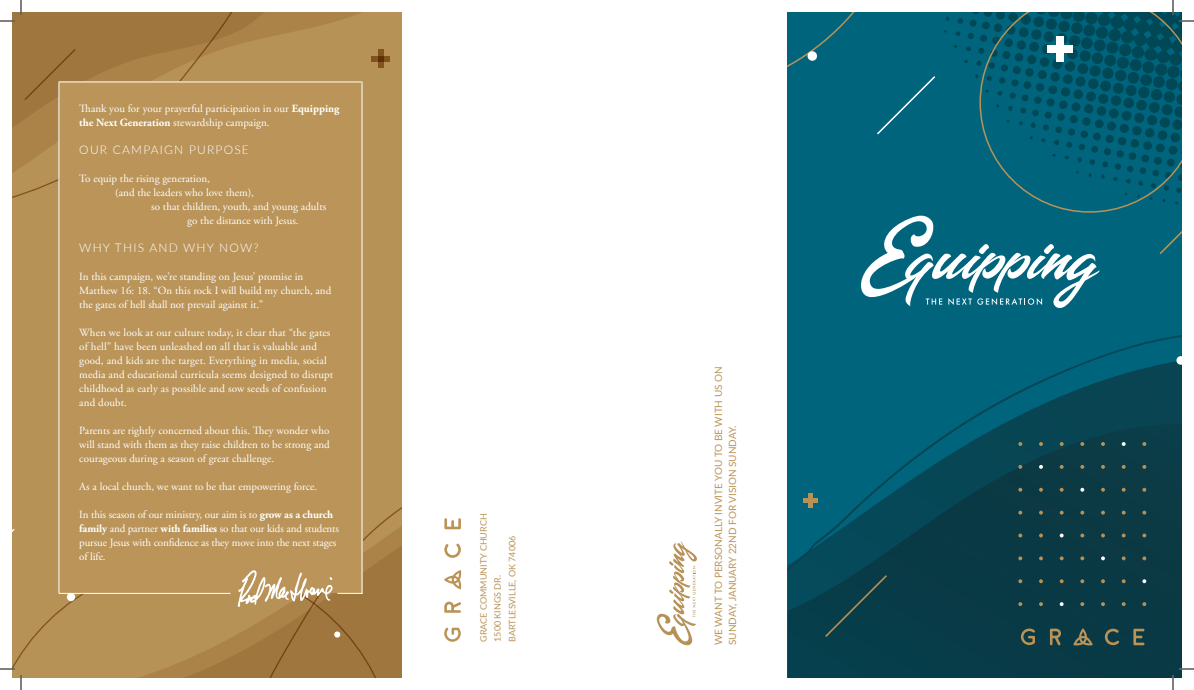
<style>
.page{position:relative;width:1194px;height:690px;background:#fff}
.page>*{position:absolute;margin:0;border:0;box-sizing:border-box;transform-origin:0 0}
.t1{font:300 12px "Lato";letter-spacing:.1em;color:#fff}
.t2{font:11px/14px "Adobe Garamond Pro";color:#fff}
.t3{font:10px/14px "Lato";color:#ba9458}
.t4{font:9px/14.2px "Lato";color:#ba9458}
.s1{font-weight:700}
</style>
<div class="page">
<div style="left:788px;top:12px;width:394px;height:245px;background:#00647d"></div>
<svg style="left:972px;top:12px;width:7px;height:2px"></svg>
<div style="left:970px;top:20px;width:7px;height:7px;background:#014857;border-radius:50%"></div>
<div style="left:978px;top:48px;width:7px;height:6px;background:#005265;border-radius:50%"></div>
<svg style="left:968px;top:33px;width:6px;height:6px"></svg>
<svg style="left:957px;top:18px;width:6px;height:6px"></svg>
<svg style="left:976px;top:61px;width:3px;height:5px"></svg>
<svg style="left:966px;top:46px;width:5px;height:5px"></svg>
<svg style="left:955px;top:31px;width:5px;height:5px"></svg>
<svg style="left:946px;top:17px;width:4px;height:4px"></svg>
<svg style="left:975px;top:74px;width:4px;height:5px"></svg>
<svg style="left:788px;top:12px;width:147px;height:122px"></svg>
<svg style="left:979px;top:12px;width:203px;height:201px"></svg>
<div style="left:281px;top:12px;width:121px;height:270px;background:#b79257"></div>
<svg style="left:255px;top:12px;width:26px;height:69px;background:#b28c51"></svg>
<div style="left:12px;top:367px;width:46px;height:195px;background:#b79257"></div>
<div style="left:17px;top:420px;width:41px;height:142px;background:#b79257"></div>
<svg style="left:12px;top:562px;width:238px;height:116px;background:#b48f54"></svg>
<div style="left:67px;top:593px;width:8px;height:8px;background:#fff;border-radius:50%"></div>
<div style="left:378px;top:49px;width:5px;height:19px;background:#83531d"></div>
<svg style="left:371px;top:56px;width:19px;height:6px"></svg>
<svg style="left:12px;top:529px;width:3px;height:50px"></svg>
<svg style="left:250px;top:319px;width:152px;height:359px;background:#a98148"></svg>
<svg style="left:12px;top:12px;width:243px;height:298px;background:#a88147"></svg>
<div style="left:59px;top:81px;width:303px;height:512px;background:#ba9458"></div>
<svg style="left:657px;top:542px;width:40px;height:103px"></svg>
<div style="left:788px;top:221px;width:394px;height:457px;background:#00647d"></div>
<svg style="left:962px;top:335px;width:220px;height:89px"></svg>
<svg style="left:788px;top:424px;width:394px;height:254px;background:#074250"></svg>
<svg style="left:1142px;top:602px;width:4px;height:4px"></svg>
<svg style="left:1122px;top:602px;width:4px;height:4px"></svg>
<svg style="left:1101px;top:602px;width:4px;height:4px"></svg>
<svg style="left:1080px;top:602px;width:4px;height:4px"></svg>
<svg style="left:1060px;top:602px;width:4px;height:4px"></svg>
<svg style="left:1039px;top:602px;width:4px;height:4px"></svg>
<svg style="left:1018px;top:602px;width:4px;height:4px"></svg>
<svg style="left:1142px;top:579px;width:4px;height:4px"></svg>
<svg style="left:1122px;top:579px;width:4px;height:4px"></svg>
<svg style="left:1101px;top:579px;width:4px;height:4px"></svg>
<svg style="left:1080px;top:579px;width:4px;height:4px"></svg>
<svg style="left:1060px;top:579px;width:4px;height:4px"></svg>
<svg style="left:1039px;top:579px;width:4px;height:4px"></svg>
<svg style="left:1018px;top:579px;width:4px;height:4px"></svg>
<svg style="left:1142px;top:556px;width:4px;height:4px"></svg>
<svg style="left:1122px;top:556px;width:4px;height:4px"></svg>
<svg style="left:1101px;top:556px;width:4px;height:4px"></svg>
<svg style="left:1080px;top:556px;width:4px;height:4px"></svg>
<svg style="left:1060px;top:556px;width:4px;height:4px"></svg>
<svg style="left:1039px;top:556px;width:4px;height:4px"></svg>
<svg style="left:1018px;top:556px;width:4px;height:4px"></svg>
<svg style="left:1142px;top:534px;width:4px;height:3px"></svg>
<svg style="left:1122px;top:534px;width:4px;height:3px"></svg>
<svg style="left:1101px;top:534px;width:4px;height:3px"></svg>
<svg style="left:1080px;top:534px;width:4px;height:3px"></svg>
<svg style="left:1060px;top:534px;width:4px;height:3px"></svg>
<svg style="left:1039px;top:534px;width:4px;height:3px"></svg>
<svg style="left:1018px;top:534px;width:4px;height:3px"></svg>
<svg style="left:1142px;top:511px;width:4px;height:4px"></svg>
<svg style="left:1122px;top:511px;width:4px;height:4px"></svg>
<svg style="left:1101px;top:511px;width:4px;height:4px"></svg>
<svg style="left:1080px;top:511px;width:4px;height:4px"></svg>
<svg style="left:1060px;top:511px;width:4px;height:4px"></svg>
<svg style="left:1039px;top:511px;width:4px;height:4px"></svg>
<svg style="left:1018px;top:511px;width:4px;height:4px"></svg>
<svg style="left:1142px;top:488px;width:4px;height:4px"></svg>
<svg style="left:1122px;top:488px;width:4px;height:4px"></svg>
<svg style="left:1101px;top:488px;width:4px;height:4px"></svg>
<svg style="left:1080px;top:488px;width:4px;height:4px"></svg>
<svg style="left:1060px;top:488px;width:4px;height:4px"></svg>
<svg style="left:1039px;top:488px;width:4px;height:4px"></svg>
<svg style="left:1018px;top:488px;width:4px;height:4px"></svg>
<svg style="left:1142px;top:465px;width:4px;height:4px"></svg>
<svg style="left:1122px;top:465px;width:4px;height:4px"></svg>
<svg style="left:1101px;top:465px;width:4px;height:4px"></svg>
<svg style="left:1080px;top:465px;width:4px;height:4px"></svg>
<svg style="left:1060px;top:465px;width:4px;height:4px"></svg>
<svg style="left:1039px;top:465px;width:4px;height:4px"></svg>
<svg style="left:1018px;top:465px;width:4px;height:4px"></svg>
<svg style="left:1142px;top:442px;width:4px;height:4px"></svg>
<svg style="left:1122px;top:442px;width:4px;height:4px"></svg>
<svg style="left:1101px;top:442px;width:4px;height:4px"></svg>
<svg style="left:1080px;top:442px;width:4px;height:4px"></svg>
<svg style="left:1060px;top:442px;width:4px;height:4px"></svg>
<svg style="left:1039px;top:442px;width:4px;height:4px"></svg>
<svg style="left:1018px;top:442px;width:4px;height:4px"></svg>
<svg style="left:1176px;top:356px;width:6px;height:9px"></svg>
<hr style="left:808px;top:493px;width:4px;height:15px;background:#b79257">
<hr style="left:803px;top:499px;width:15px;height:4px;background:#b79257">
<svg style="left:825px;top:575px;width:62px;height:62px;background:#0d404a"></svg>
<svg style="left:1160px;top:230px;width:22px;height:24px"></svg>
<svg style="left:861px;top:216px;width:239px;height:92px"></svg>
<hr style="left:58px;top:82px;width:1px;height:511px;background:#fff">
<hr style="left:58px;top:81px;width:304px;height:1px;background:#fff">
<hr style="left:362px;top:81px;width:1px;height:513px;background:#fff">
<hr style="left:59px;top:593px;width:172px;height:1px;background:#fff">
<svg style="left:238px;top:570px;width:125px;height:37px"></svg>
<svg style="left:444px;top:570px;width:17px;height:19px"></svg>
<svg style="left:444px;top:628px;width:17px;height:14px"></svg>
<svg style="left:444px;top:602px;width:17px;height:11px"></svg>
<svg style="left:444px;top:544px;width:17px;height:14px"></svg>
<svg style="left:444px;top:518px;width:17px;height:11px"></svg>
<svg style="left:1073px;top:628px;width:20px;height:17px"></svg>
<svg style="left:1021px;top:629px;width:14px;height:16px"></svg>
<svg style="left:1050px;top:629px;width:11px;height:16px"></svg>
<svg style="left:1105px;top:629px;width:14px;height:16px"></svg>
<svg style="left:1133px;top:629px;width:11px;height:16px"></svg>
<svg style="left:0;top:0;width:22px;height:22px"></svg>
<svg style="left:0;top:668px;width:22px;height:22px"></svg>
<svg style="left:1172px;top:0;width:22px;height:22px"></svg>
<svg style="left:1172px;top:668px;width:22px;height:22px"></svg>
<p class="t2" style="left:79px;top:102px;width:262px">Thank you for your prayerful participation in our <span class="s1">Equipping the Next Generation</span> stewardship campaign.</p>
<p class="t1" style="left:79px;top:141px;width:171px">OUR CAMPAIGN PURPOSE</p>
<p class="t2" style="left:79px;top:172px;width:132px">To equip the rising generation,</p>
<p class="t2" style="left:115px;top:186px;width:140px">(and the leaders who love them),</p>
<p class="t2" style="left:151px;top:200px;width:176px">so that children, youth, and young adults</p>
<p class="t2" style="left:187px;top:214px;width:113px">go the distance with Jesus.</p>
<p class="t1" style="left:79px;top:239px;width:181px">WHY THIS AND WHY NOW?</p>
<p class="t2" style="left:79px;top:270px;width:254px">In this campaign, we’re standing on Jesus’ promise in<br>Matthew 16: 18. “On this rock I will build my church, and the gates of hell shall not prevail against it.”</p>
<p class="t2" style="left:79px;top:326px;width:255px">When we look at our culture today, it clear that “the gates of hell” have been unleashed on all that is valuable and good, and kids are the target. Everything in media, social media and educational curricula seems designed to disrupt childhood as early as possible and sow seeds of confusion and doubt.</p>
<p class="t2" style="left:79px;top:424px;width:252px;text-align:justify">Parents are rightly concerned about this. They wonder who will stand with them as they raise children to be strong and courageous during a season of great challenge.</p>
<p class="t2" style="left:79px;top:480px;width:240px">As a local church, we want to be that empowering force.</p>
<p class="t2" style="left:79px;top:508px;width:261px">In this season of our ministry, our aim is to <span class="s1">grow as a church family</span> and partner <span class="s1">with families</span> so that our kids and students pursue Jesus with confidence as they move into the next stages of life.</p>
<p class="t4" style="left:476px;top:642px;width:130px;rotate:-90deg">GRACE COMMUNITY CHURCH<br>1500 KINGS DR.<br>BARTLESVILLE, OK 74006</p>
<p class="t3" style="left:711px;top:645px;width:280px;rotate:-90deg">WE WANT TO PERSONALLY INVITE YOU TO BE WITH US ON<br>SUNDAY, JANUARY 22ND FOR VISION SUNDAY.</p>
</div>
